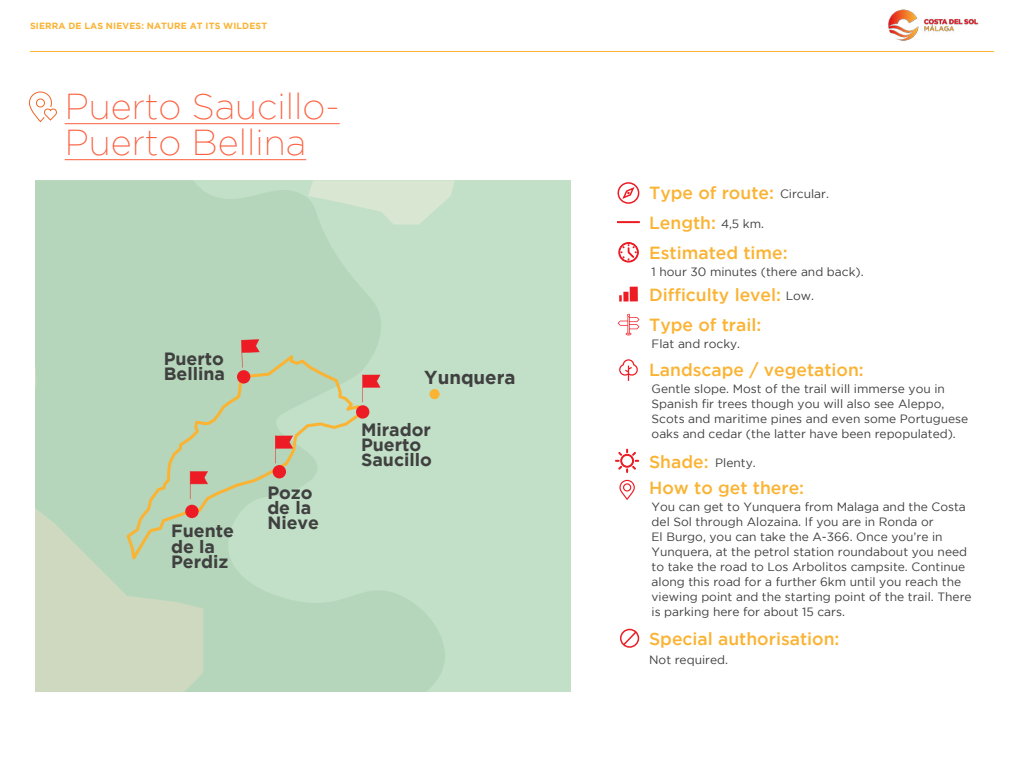
<style>
.page{position:relative;width:1024px;height:768px;background:#fff}
.page>*{position:absolute;margin:0;border:0;box-sizing:border-box;transform-origin:0 0}
.t1{font:200 36px/36px "Gotham";color:#fc5f3e}
.t2{font:700 18.7px "Gotham";color:#404040}
.t3{font:700 17.75px/15.2px "Gotham";color:#404040}
.t4{font:500 17.5px/30px "Gotham";color:#fab333}
.t5{font:12px/15px "Gotham";color:#3f3f3f}
.t6{font:700 9px "Gotham";letter-spacing:.015em;color:#fab333}
</style>
<div class="page">
<img style="left:888px;top:9px;width:91px;height:32px">
<hr style="left:30px;top:51px;width:964px;height:1px;background:#fab333">
<svg style="left:29px;top:91px;width:28px;height:31px"></svg>
<hr style="left:65px;top:123px;width:275px;height:1px;background:#fc5f3e">
<hr style="left:65px;top:159px;width:241px;height:1px;background:#fc5f3e">
<svg style="left:617px;top:182px;width:23px;height:22px"></svg>
<hr style="left:617px;top:221px;width:23px;height:2px;background:#ed1c24">
<svg style="left:618px;top:242px;width:21px;height:21px"></svg>
<div style="left:630px;top:287px;width:8px;height:14px;background:#ed1c24"></div>
<div style="left:623px;top:292px;width:6px;height:10px;background:#ed1c24"></div>
<svg style="left:619px;top:295px;width:3px;height:7px"></svg>
<svg style="left:618px;top:314px;width:21px;height:21px"></svg>
<svg style="left:619px;top:359px;width:19px;height:22px"></svg>
<svg style="left:615px;top:449px;width:24px;height:24px"></svg>
<svg style="left:620px;top:628px;width:20px;height:20px"></svg>
<svg style="left:619px;top:480px;width:16px;height:20px"></svg>
<div style="left:35px;top:180px;width:535px;height:512px;background:#c2e0c7"></div>
<svg style="left:35px;top:181px;width:410px;height:511px;fill:#b5d6ba"></svg>
<svg style="left:429px;top:389px;width:11px;height:10px"></svg>
<svg style="left:126px;top:355px;width:238px;height:204px;fill:#bdd6ba"></svg>
<svg style="left:35px;top:362px;width:168px;height:330px;fill:#b5d6ba"></svg>
<svg style="left:308px;top:180px;width:146px;height:45px"></svg>
<svg style="left:237px;top:339px;width:23px;height:45px"></svg>
<svg style="left:356px;top:375px;width:24px;height:44px"></svg>
<svg style="left:272px;top:436px;width:21px;height:43px"></svg>
<svg style="left:185px;top:471px;width:23px;height:47px"></svg>
<p class="t6" style="left:30px;top:21px;width:239px">SIERRA DE LAS NIEVES: NATURE AT ITS WILDEST</p>
<h1 class="t1" style="left:65px;top:88px;width:277px">Puerto Saucillo-<br>Puerto Bellina</h1>
<h3 class="t3" style="left:164px;top:351px;width:63px">Puerto<br>Bellina</h3>
<h3 class="t3" style="left:171px;top:523px;width:64px">Fuente de la<br>Perdiz</h3>
<h3 class="t3" style="left:267px;top:485px;width:53px">Pozo de la<br>Nieve</h3>
<h2 class="t2" style="left:424px;top:367px;width:93px">Yunquera</h2>
<h3 class="t3" style="left:361px;top:422px;width:72px">Mirador<br>Puerto<br>Saucillo</h3>
<h3 class="t4" style="left:649px;top:177px;width:126px">Type of route:<br>Length:</h3>
<p class="t5" style="left:721px;top:216px;width:45px">4,5 km.</p>
<p class="t5" style="left:780px;top:186px;width:51px">Circular.</p>
<h3 class="t4" style="left:649px;top:237px;width:140px">Estimated time:</h3>
<p class="t5" style="left:652px;top:264px;width:214px">1 hour 30 minutes (there and back).</p>
<h3 class="t4" style="left:649px;top:279px;width:134px">Difficulty level:</h3>
<p class="t5" style="left:786px;top:288px;width:30px">Low.</p>
<h3 class="t4" style="left:649px;top:309px;width:114px">Type of trail:</h3>
<h3 class="t4" style="left:649px;top:355px;width:216px">Landscape / vegetation:</h3>
<p class="t5" style="left:652px;top:336px;width:90px">Flat and rocky.</p>
<p class="t5" style="left:652px;top:381px;width:318px">Gentle slope. Most of the trail will immerse you in Spanish fir trees though you will also see Aleppo, Scots and maritime pines and even some Portuguese oaks and cedar (the latter have been repopulated).</p>
<h3 class="t4" style="left:649px;top:446px;width:61px">Shade:</h3>
<p class="t5" style="left:715px;top:455px;width:42px">Plenty.</p>
<h3 class="t4" style="left:649px;top:472px;width:157px">How to get there:</h3>
<p class="t5" style="left:652px;top:499px;width:322px">You can get to Yunquera from Malaga and the Costa del Sol through Alozaina. If you are in Ronda or<br>El Burgo, you can take the A-366. Once you’re in Yunquera, at the petrol station roundabout you need to take the road to Los Arbolitos campsite. Continue along this road for a further 6km until you reach the viewing point and the starting point of the trail. There is parking here for about 15 cars.</p>
<h3 class="t4" style="left:649px;top:624px;width:192px">Special authorisation:</h3>
<p class="t5" style="left:649px;top:652px;width:81px">Not required.</p>
</div>
